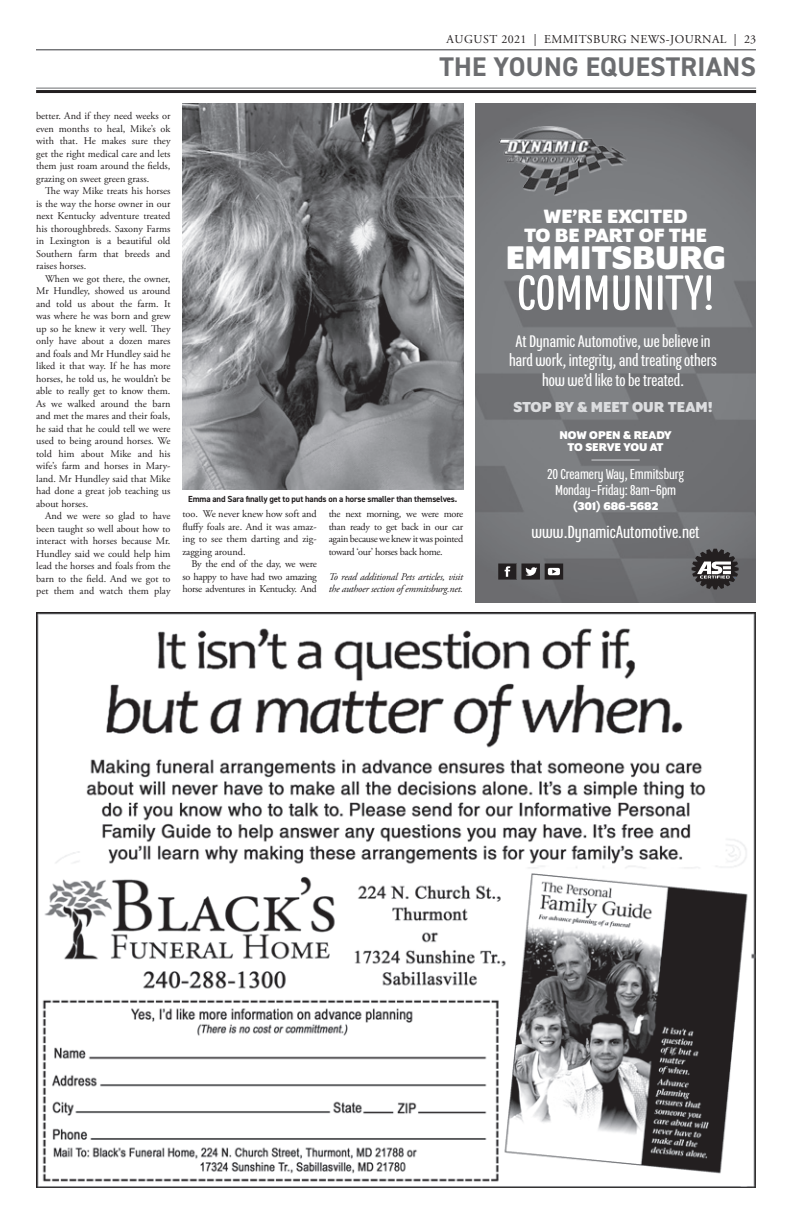
<style>
.page{position:relative;width:792px;height:1224px;background:#fff}
.page>*{position:absolute;margin:0;border:0;box-sizing:border-box;transform-origin:0 0}
.t1{font:53.8px "Program Nar OT";color:#fff;scale:1.15 1}
.t2{font:700 35.4px "Program OT";color:#fff;scale:1.15 1}
.t3{font:700 27px "DIN2014";letter-spacing:.01em;color:#6c6d70}
.t4{font:700 20.8px/19.1px "Program OT";color:#fff;text-align:center;scale:1.15 1}
.t5{font:19.1px "Program Nar OT";color:#fff;scale:1.15 1}
.t6{font:18.2px/19.1px "Program Nar OT";color:#fff;text-align:center;scale:1.15 1}
.t7{font:15.6px/16.5px "Program Nar OT";color:#fff;text-align:center;scale:1.15 1}
.t8{font:700 15.6px "Program OT";color:#dcdddf;scale:1.15 1}
.t9{font:700 12.1px/11.3px "Program OT";color:#fff;text-align:center;scale:1.15 1}
.t10{font:12px "Adobe Garamond Pro";letter-spacing:.035em;color:#231f20}
.body{font:10.2px/12.5px "Adobe Garamond Pro";color:#231f20;text-align:justify}
.End_of_paragraph{font:italic 10.2px/12.5px "Adobe Garamond Pro";letter-spacing:-.02em;color:#231f20}
.t11{font:700 8.8px "DIN2014";letter-spacing:-.02em;color:#231f20}
</style>
<div class="page">
<img style="left:182px;top:104px;width:281px;height:385px">
<hr style="left:36px;top:49px;width:720px;height:1px;background:#6c6d70">
<hr style="left:36px;top:88px;width:720px;height:1px;background:#6c6d70">
<hr style="left:36px;top:90px;width:720px;height:3px;background:#231f20">
<img style="left:36px;top:612px;width:720px;height:576px">
<img style="left:475px;top:104px;width:281px;height:499px">
<img style="left:499px;top:127px;width:128px;height:68px">
<hr style="left:591px;top:460px;width:49px;height:1px;background:#dcdddf">
<svg style="left:692px;top:549px;width:47px;height:40px;background:#5e5c5e"></svg>
<svg style="left:498px;top:564px;width:65px;height:16px"></svg>
<p class="t10" style="left:447px;top:32px;width:311px">AUGUST 2021 | EMMITSBURG NEWS-JOURNAL | 23</p>
<p class="t3" style="left:439px;top:49px;width:318px">THE YOUNG EQUESTRIANS</p>
<p class="body" style="left:36px;top:110px;width:136px">better. And if they need weeks or even months to heal, Mike’s ok with that. He makes sure they get the right medical care and lets them just roam around the fields, grazing on sweet green grass.</p>
<p class="body" style="left:36px;top:185px;width:136px;text-indent:9px">The way Mike treats his horses is the way the horse owner in our next Kentucky adventure treated his thoroughbreds. Saxony Farms in Lexington is a beautiful old Southern farm that breeds and raises horses.</p>
<p class="body" style="left:36px;top:273px;width:136px;text-indent:9px">When we got there, the owner, Mr Hundley, showed us around and told us about the farm. It was where he was born and grew up so he knew it very well. They only have about a dozen mares and foals and Mr Hundley said he liked it that way. If he has more horses, he told us, he wouldn’t be able to really get to know them.<br>As we walked around the barn and met the mares and their foals, he said that he could tell we were used to being around horses. We told him about Mike and his wife’s farm and horses in Mary&shy;land. Mr Hundley said that Mike had done a great job teaching us about horses.</p>
<p class="body" style="left:36px;top:510px;width:136px;text-indent:9px">And we were so glad to have been taught so well about how to interact with horses because Mr.<br>Hundley said we could help him lead the horses and foals from the barn to the field. And we got to pet them and watch them play</p>
<p class="body" style="left:182px;top:508px;width:136px">too. We never knew how soft and fluffy foals are. And it was amaz&shy;ing to see them darting and zig&shy;zagging around.</p>
<p class="t11" style="left:188px;top:493px;width:271px">Emma and Sara finally get to put hands on a horse smaller than themselves.</p>
<p class="body" style="left:329px;top:508px;width:136px">the next morning, we were more than ready to get back in our car again because we knew it was pointed toward ‘our’ horses back home.</p>
<p class="End_of_paragraph" style="left:329px;top:570px;width:136px">To read additional Pets articles, visit the authoer section of emmitsburg.net.</p>
<p class="body" style="left:182px;top:558px;width:136px;text-indent:9px">By the end of the day, we were so happy to have had two amazing horse adventures in Kentucky. And</p>
<p class="t4" style="left:524px;top:206px;width:160px">WE’RE EXCITED<br>TO BE PART OF THE</p>
<p class="t2" style="left:506px;top:237px;width:193px">EMMITSBURG</p>
<p class="t1" style="left:517px;top:265px;width:173px">COMMUNITY!</p>
<p class="t6" style="left:509px;top:332px;width:182px">At Dynamic Automotive, we believe in hard work, integrity, and treating others how we’d like to be treated.</p>
<p class="t8" style="left:513px;top:398px;width:175px">STOP BY &amp; MEET OUR TEAM!</p>
<p class="t9" style="left:559px;top:430px;width:99px">NOW OPEN &amp; READY<br>TO SERVE YOU AT</p>
<p class="t7" style="left:548px;top:466px;width:120px">20 Creamery Way, Emmitsburg<br>Monday–Friday: 8am–6pm</p>
<p class="t9" style="left:573px;top:500px;width:76px">(301) 686-5682</p>
<p class="t5" style="left:532px;top:522px;width:148px">www.DynamicAutomotive.net</p>
</div>
